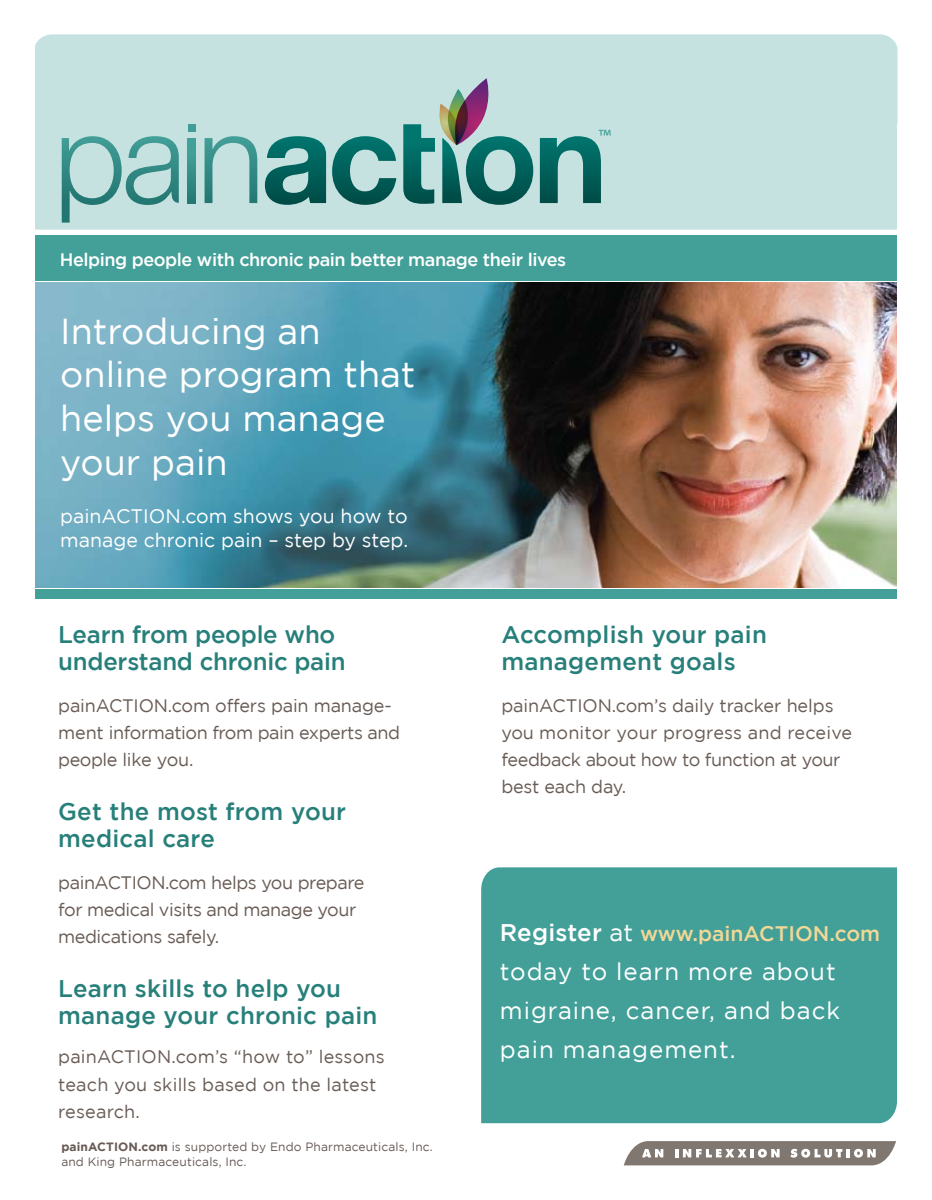
<style>
.page{position:relative;width:932px;height:1200px;background:#fff}
.page>*{position:absolute;margin:0;border:0;box-sizing:border-box;transform-origin:0 0}
.t1{font:36px/43.5px "Gotham";color:#fff}
.t2{font:500 24px/27px "Gotham";letter-spacing:.01em;color:#277f7a}
.t3{font:24px/39px "Gotham";letter-spacing:.04em;color:#fff}
.t4{font:500 24px/27px "Gotham";letter-spacing:-.01em;color:#277f7a}
.t5{font:500 21px "Gotham";color:#f2d897}
.t6{font:21px "Myriad Pro";color:#43a099}
.t7{font:19.5px/24px "Gotham";color:#fff}
.t8{font:18px/27px "Gotham";letter-spacing:-.02em;color:#695c55}
.t9{font:18px/27px "Gotham";letter-spacing:.01em;color:#695c55}
.t10{font:500 18px "Gotham";letter-spacing:-.025em;color:#fff}
.t11{font:12px/15px "Gotham";letter-spacing:.01em;color:#685b55}
.s1{font-weight:700}
.s2{font-size:24px;color:#fff}
.s3{font-weight:400;font-size:24px;color:#fff}
</style>
<div class="page">
<img style="left:35px;top:282px;width:862px;height:306px">
<svg style="left:35px;top:47px;width:863px;height:234px"></svg>
<div style="left:35px;top:34px;width:862px;height:195px;background:#c6e2e0"></div>
<div style="left:481px;top:867px;width:415px;height:255px;background:#43a099"></div>
<div style="left:34px;top:236px;width:863px;height:44px;background:#43a099"></div>
<div style="left:6px;top:589px;width:907px;height:10px;background:#43a099"></div>
<div style="left:897px;top:124px;width:34px;height:728px;background:#fff"></div>
<div style="left:0;top:0;width:34px;height:678px;background:#fff"></div>
<svg style="left:624px;top:1141px;width:271px;height:24px"></svg>
<div style="left:187px;top:124px;width:8px;height:8px;background:#419e97"></div>
<svg style="left:187px;top:138px;width:8px;height:65px"></svg>
<svg style="left:204px;top:136px;width:53px;height:67px;background:#92c4c0"></svg>
<svg style="left:265px;top:136px;width:61px;height:69px;background:#428b86"></svg>
<svg style="left:332px;top:136px;width:64px;height:69px;background:#5e9e9a"></svg>
<svg style="left:403px;top:78px;width:130px;height:127px;background:#7da7a6"></svg>
<svg style="left:539px;top:136px;width:61px;height:67px;background:#49918c"></svg>
<svg style="left:62px;top:136px;width:117px;height:86px;background:#96c5c2"></svg>
<p class="t6" style="left:598px;top:124px;width:14px">™</p>
<p class="t10" style="left:60px;top:249px;width:507px">Helping people with chronic pain better manage their lives</p>
<h1 class="t1" style="left:60px;top:309px;width:356px">Introducing an online program that helps you manage your pain</h1>
<p class="t7" style="left:60px;top:503px;width:349px">painACTION.com shows you how to manage chronic pain – step by step.</p>
<h2 class="t4" style="left:58px;top:620px;width:289px">Learn from people who understand chronic pain</h2>
<p class="t8" style="left:58px;top:692px;width:343px">painACTION.com offers pain manage&shy;ment information from pain experts and people like you.</p>
<h2 class="t2" style="left:58px;top:797px;width:289px">Get the most from your medical care</h2>
<p class="t8" style="left:58px;top:869px;width:308px">painACTION.com helps you prepare for medical visits and manage your medications safely.</p>
<h2 class="t2" style="left:58px;top:974px;width:320px">Learn skills to help you manage your chronic pain</h2>
<p class="t9" style="left:58px;top:1043px;width:328px">painACTION.com’s “how to” lessons teach you skills based on the latest research.</p>
<p class="t11" style="left:61px;top:1138px;width:373px"><span class="s1">painACTION.com</span> is supported by Endo Pharmaceuticals, Inc. and King Pharmaceuticals, Inc.</p>
<h2 class="t2" style="left:501px;top:620px;width:267px">Accomplish your pain management goals</h2>
<p class="t8" style="left:501px;top:692px;width:352px">painACTION.com’s daily tracker helps you monitor your progress and receive feedback about how to function at your best each day.</p>
<p class="t5" style="left:500px;top:921px;width:381px"><span class="s2">Register</span> <span class="s3">at</span> www.painACTION.com</p>
<h2 class="t3" style="left:500px;top:951px;width:341px">today to learn more about migraine, cancer, and back pain management.</h2>
</div>
